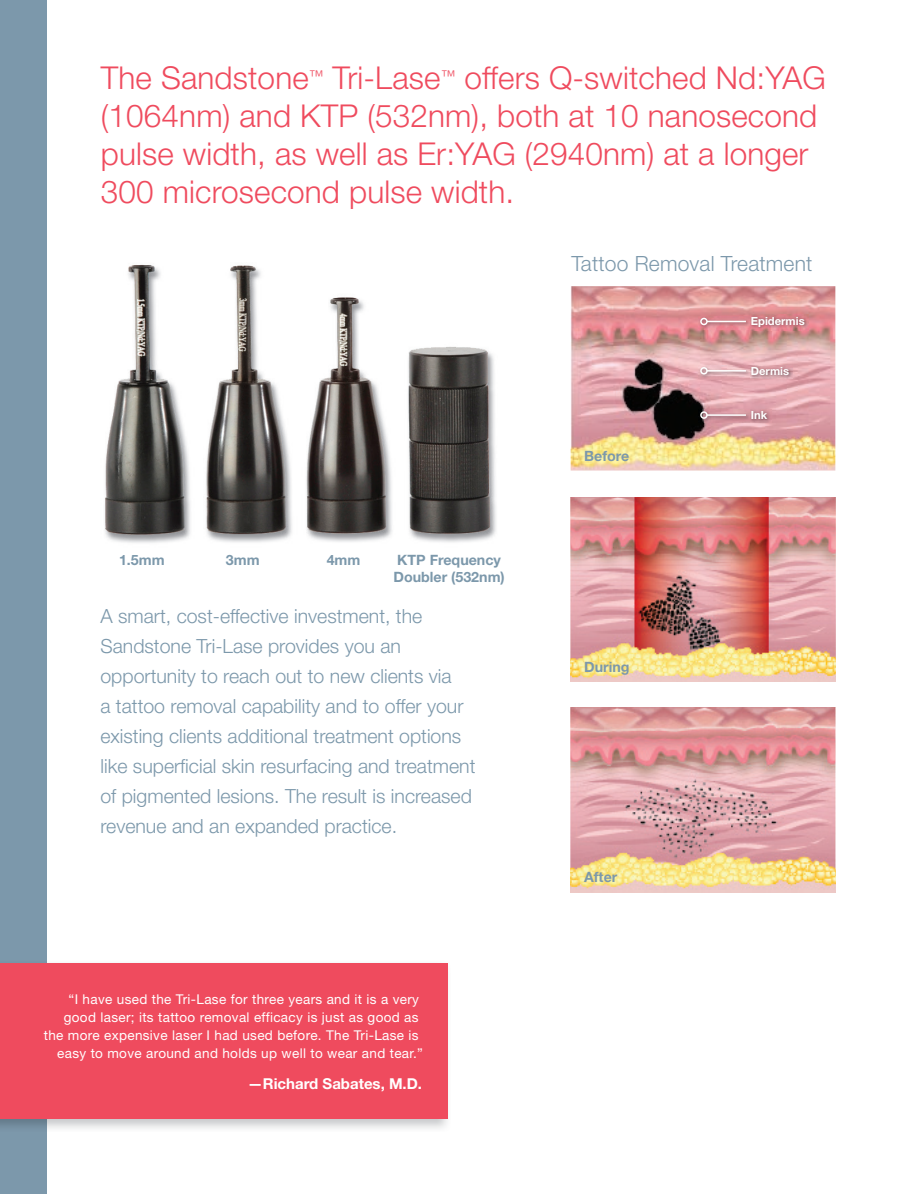
<style>
.page{position:relative;width:920px;height:1194px;background:#fff}
.page>*{position:absolute;margin:0;border:0;box-sizing:border-box;transform-origin:0 0}
.t1{font:300 31.5px/37.8px "Helvetica Neue LT Std";letter-spacing:.005em;color:#ef4b5e}
.t2{font:300 21px "Helvetica Neue LT Std";letter-spacing:.01em;color:#7c98ab}
.t3{font:300 19.5px/30px "Helvetica Neue LT Std";color:#7c98ab}
.t4{font:700 15px "Helvetica Neue LT Std";color:#fff}
.t5{font:700 14.25px/17.1px "Helvetica Neue LT Std";color:#7c98ab}
.t6{font:13.5px "Helvetica Neue LT Std";letter-spacing:.025em;color:#fff}
.t7{font:700 11.25px "Helvetica Neue LT Std";color:#fff}
</style>
<div class="page">
<div style="left:0;top:0;width:47px;height:1194px;background:#7c98ab"></div>
<div style="left:0;top:963px;width:448px;height:156px;background:#ef4b5e"></div>
<img style="left:105px;top:264px;width:391px;height:279px">
<img style="left:570px;top:286px;width:265px;height:184px">
<img style="left:570px;top:497px;width:265px;height:184px">
<img style="left:570px;top:708px;width:265px;height:184px">
<img style="left:698px;top:315px;width:110px;height:15px">
<img style="left:698px;top:365px;width:94px;height:14px">
<img style="left:698px;top:409px;width:73px;height:14px">
<hr style="left:707px;top:321px;width:39px;height:1px;background:#fff">
<div style="left:700px;top:318px;width:7px;height:7px;border:2px solid #fff;border-radius:50%"></div>
<hr style="left:707px;top:370px;width:39px;height:1px;background:#fff">
<div style="left:700px;top:367px;width:7px;height:7px;border:2px solid #fff;border-radius:50%"></div>
<hr style="left:707px;top:414px;width:39px;height:2px;background:#fff">
<div style="left:700px;top:411px;width:7px;height:8px;border:2px solid #fff;border-radius:50%"></div>
<h1 class="t1" style="left:101px;top:59px;width:726px">The Sandstone<sup>™</sup> Tri-Lase<sup>™</sup> offers Q-switched Nd:YAG (1064nm) and KTP (532nm), both at 10 nanosecond pulse width, as well as Er:YAG (2940nm) at a longer 300 microsecond pulse width.</h1>
<p class="t2" style="left:571px;top:250px;width:242px">Tattoo Removal Treatment</p>
<p class="t7" style="left:751px;top:314px;width:55px">Epidermis</p>
<p class="t5" style="left:119px;top:551px;width:47px">1.5mm</p>
<p class="t5" style="left:226px;top:551px;width:35px">3mm</p>
<p class="t5" style="left:327px;top:551px;width:35px">4mm</p>
<p class="t5" style="left:393px;top:551px;width:113px">KTP Frequency<br>Doubler (532nm)</p>
<p class="t3" style="left:100px;top:601px;width:376px">A smart, cost-effective investment, the Sandstone Tri-Lase provides you an opportunity to reach out to new clients via<br>a tattoo removal capability and to offer your existing clients additional treatment options like superficial skin resurfacing and treatment of pigmented lesions. The result is increased revenue and an expanded practice.</p>
<p class="t6" style="left:69px;top:991px;width:352px">“I have used the Tri-Lase for three years and it is a very</p>
<p class="t6" style="left:64px;top:1009px;width:356px">good laser; its tattoo removal efficacy is just as good as</p>
<p class="t6" style="left:44px;top:1027px;width:376px">the more expensive laser I had used before. The Tri-Lase is</p>
<p class="t6" style="left:57px;top:1045px;width:367px">easy to move around and holds up well to wear and tear.”</p>
<p class="t4" style="left:248px;top:1074px;width:176px">—Richard Sabates, M.D.</p>
<p class="t5" style="left:584px;top:447px;width:47px">Before</p>
<p class="t5" style="left:584px;top:658px;width:47px">During</p>
<p class="t5" style="left:584px;top:868px;width:35px">After</p>
<p class="t7" style="left:751px;top:364px;width:40px">Dermis</p>
<p class="t7" style="left:751px;top:408px;width:18px">Ink</p>
</div>
